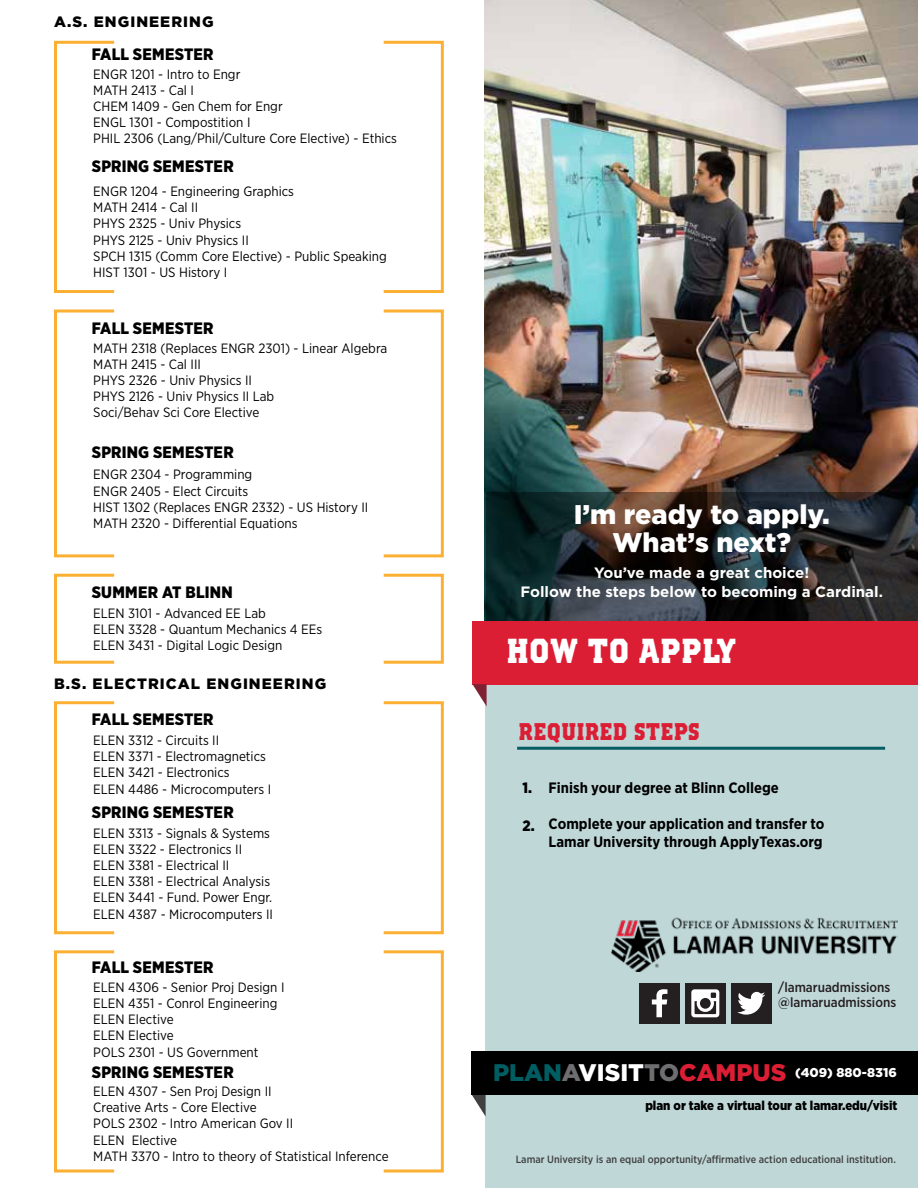
<style>
.page{position:relative;width:918px;height:1188px;background:#fff}
.page>*{position:absolute;margin:0;border:0;box-sizing:border-box;transform-origin:0 0}
.t1{font:700 34.5px "Lamar";color:#fff}
.t2{font:900 27px/28.5px "Gotham";color:#fff;text-align:center}
.t3{font:700 24px "Lamar";color:#dc1e35}
.t4{font:900 16.5px "Gotham Narrow";letter-spacing:.01em;color:#000}
.t5{font:700 15px/18px "Gotham Narrow";color:#000}
.t6{font:700 15px/19.5px "Gotham";color:#fff;text-align:center}
.t7{font:900 15px "Gotham";letter-spacing:.07em;color:#000}
.t8{font:900 15px "Gotham Narrow";color:#000}
.t9{font:13.5px/16.2px "Gotham Narrow";color:#000}
.t10{font:500 13.5px/15px "Gotham Narrow";color:#241f21}
.t11{font:900 12.9px "Gotham Narrow";color:#000}
.t12{font:900 12.75px "Gotham";color:#fff}
.t13{font:500 10.5px "Gotham Narrow";color:#404040}
.s1{font-size:24px;color:#005e63}
.s2{font-size:24px;color:#6e6e70}
.s3{font-size:24px}
.s4{font-size:24px;color:#dc1e35}
</style>
<div class="page">
<img style="left:485px;top:0;width:433px;height:621px">
<div style="left:485px;top:621px;width:433px;height:567px;background:#c0d7d8"></div>
<div style="left:472px;top:621px;width:446px;height:63px;background:#dc1e35"></div>
<svg style="left:472px;top:684px;width:15px;height:22px"></svg>
<svg style="left:486px;top:493px;width:432px;height:128px;background:#23282a"></svg>
<div style="left:471px;top:1051px;width:447px;height:43px;background:#000"></div>
<svg style="left:471px;top:1094px;width:15px;height:23px"></svg>
<hr style="left:517px;top:747px;width:368px;height:3px;background:#055e63">
<div style="left:639px;top:983px;width:40px;height:40px;background:#241f21"></div>
<svg style="left:652px;top:989px;width:15px;height:28px"></svg>
<div style="left:731px;top:983px;width:40px;height:40px;background:#241f21"></div>
<svg style="left:737px;top:992px;width:28px;height:23px"></svg>
<div style="left:685px;top:983px;width:40px;height:40px;background:#241f21"></div>
<svg style="left:691px;top:989px;width:28px;height:28px"></svg>
<img style="left:611px;top:917px;width:286px;height:55px">
<svg style="left:54px;top:40px;width:390px;height:253px"></svg>
<svg style="left:54px;top:309px;width:390px;height:249px"></svg>
<svg style="left:54px;top:701px;width:390px;height:234px"></svg>
<svg style="left:54px;top:950px;width:390px;height:223px"></svg>
<svg style="left:54px;top:573px;width:390px;height:91px"></svg>
<p class="t7" style="left:54px;top:12px;width:161px">A.S. ENGINEERING</p>
<p class="t4" style="left:92px;top:44px;width:123px">FALL SEMESTER</p>
<p class="t9" style="left:93px;top:66px;width:305px">ENGR 1201 - Intro to Engr<br>MATH 2413 - Cal I<br>CHEM 1409 - Gen Chem for Engr<br>ENGL 1301 - Compostition I<br>PHIL 2306 (Lang/Phil/Culture Core Elective) - Ethics</p>
<p class="t4" style="left:92px;top:156px;width:143px">SPRING SEMESTER</p>
<p class="t9" style="left:93px;top:183px;width:295px">ENGR 1204 - Engineering Graphics<br>MATH 2414 - Cal II<br>PHYS 2325 - Univ Physics<br>PHYS 2125 - Univ Physics II<br>SPCH 1315 (Comm Core Elective) - Public Speaking<br>HIST 1301 - US History I</p>
<p class="t4" style="left:92px;top:317px;width:123px">FALL SEMESTER</p>
<p class="t9" style="left:93px;top:339px;width:295px">MATH 2318 (Replaces ENGR 2301) - Linear Algebra<br>MATH 2415 - Cal III<br>PHYS 2326 - Univ Physics II<br>PHYS 2126 - Univ Physics II Lab<br>Soci/Behav Sci Core Elective</p>
<p class="t4" style="left:92px;top:442px;width:143px">SPRING SEMESTER</p>
<p class="t9" style="left:93px;top:466px;width:277px">ENGR 2304 - Programming<br>ENGR 2405 - Elect Circuits<br>HIST 1302 (Replaces ENGR 2332) - US History II<br>MATH 2320 - Differential Equations</p>
<p class="t4" style="left:92px;top:581px;width:142px">SUMMER AT BLINN</p>
<p class="t9" style="left:93px;top:604px;width:230px">ELEN 3101 - Advanced EE Lab<br>ELEN 3328 - Quantum Mechanics 4 EEs<br>ELEN 3431 - Digital Logic Design</p>
<p class="t7" style="left:54px;top:673px;width:274px">B.S. ELECTRICAL ENGINEERING</p>
<p class="t4" style="left:92px;top:708px;width:123px">FALL SEMESTER</p>
<p class="t9" style="left:93px;top:732px;width:179px">ELEN 3312 - Circuits II<br>ELEN 3371 - Electromagnetics<br>ELEN 3421 - Electronics<br>ELEN 4486 - Microcomputers I</p>
<p class="t9" style="left:93px;top:825px;width:181px">ELEN 3313 - Signals &amp; Systems<br>ELEN 3322 - Electronics II<br>ELEN 3381 - Electrical II<br>ELEN 3381 - Electrical Analysis<br>ELEN 3441 - Fund. Power Engr.<br>ELEN 4387 - Microcomputers II</p>
<p class="t4" style="left:92px;top:801px;width:143px">SPRING SEMESTER</p>
<p class="t4" style="left:92px;top:957px;width:123px">FALL SEMESTER</p>
<p class="t9" style="left:93px;top:979px;width:193px">ELEN 4306 - Senior Proj Design I<br>ELEN 4351 - Conrol Engineering<br>ELEN Elective<br>ELEN Elective<br>POLS 2301 - US Government</p>
<p class="t9" style="left:93px;top:1083px;width:297px">ELEN 4307 - Sen Proj Design II<br>Creative Arts - Core Elective<br>POLS 2302 - Intro American Gov II<br>ELEN Elective<br>MATH 3370 - Intro to theory of Statistical Inference</p>
<p class="t4" style="left:92px;top:1061px;width:143px">SPRING SEMESTER</p>
<h2 class="t2" style="left:574px;top:500px;width:258px">I’m ready to apply.<br>What’s next?</h2>
<p class="t6" style="left:521px;top:563px;width:364px">You’ve made a great choice!<br>Follow the steps below to becoming a Cardinal.</p>
<h1 class="t1" style="left:507px;top:629px;width:231px">HOW TO APPLY</h1>
<h3 class="t3" style="left:518px;top:717px;width:183px">REQUIRED STEPS</h3>
<p class="t5" style="left:549px;top:778px;width:232px">Finish your degree at Blinn College</p>
<p class="t5" style="left:549px;top:814px;width:277px">Complete your application and transfer to<br>Lamar University through ApplyTexas.org</p>
<p class="t8" style="left:523px;top:778px;width:11px">1.</p>
<p class="t8" style="left:523px;top:816px;width:14px">2.</p>
<p class="t10" style="left:778px;top:980px;width:119px">/lamaruadmissions @lamaruadmissions</p>
<p class="t12" style="left:493px;top:1064px;width:405px"><span class="s1">PLAN</span><span class="s2">A</span><span class="s3">VISIT</span><span class="s2">TO</span><span class="s4">CAMPUS</span> (409) 880-8316</p>
<p class="t11" style="left:645px;top:1097px;width:254px">plan or take a virtual tour at lamar.edu/visit</p>
<p class="t13" style="left:516px;top:1152px;width:382px">Lamar University is an equal opportunity/affirmative action educational institution.</p>
</div>
